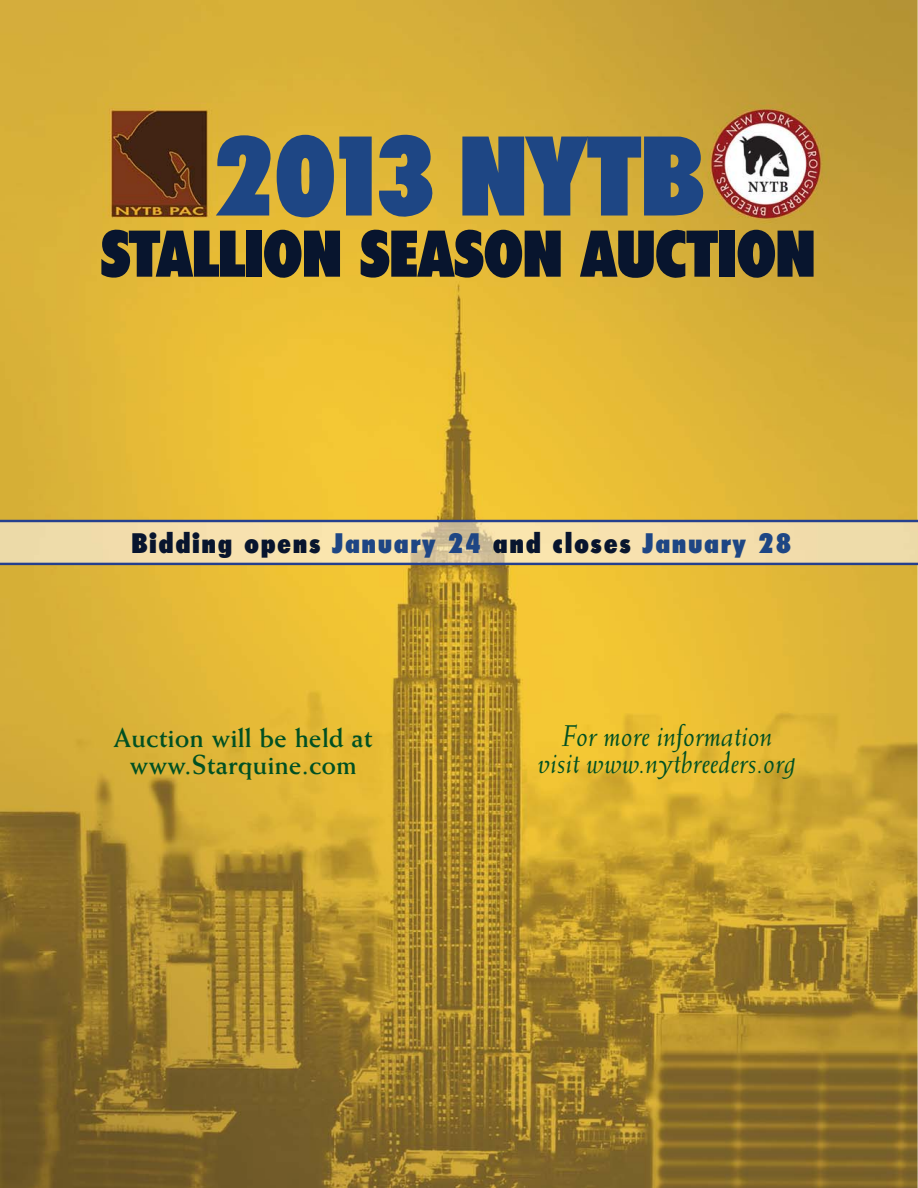
<style>
.page{position:relative;width:918px;height:1188px;background:#fff}
.page>*{position:absolute;margin:0;border:0;box-sizing:border-box;transform-origin:0 0}
.t1{font:109.65px "Tempest";color:#1e4684}
.t2{font:64.05px "Tempest";color:#08152e}
.t3{font:italic 30px/27.8px "Weiss";color:#005022;text-align:center}
.t4{font:700 27.6px/27.3px "Weiss";color:#005022;text-align:center}
.t5{font:27.45px "Tempest";letter-spacing:.08em;color:#08152e}
.s1{color:#1e4684}
</style>
<div class="page">
<img style="left:0;top:0;width:918px;height:1188px">
<svg style="left:0;top:520px;width:918px;height:45px;background:#ddcda7"></svg>
<h1 class="t1" style="left:212px;top:131px;width:493px">2013 NYTB</h1>
<h2 class="t2" style="left:101px;top:227px;width:716px">STALLION SEASON AUCTION</h2>
<p class="t5" style="left:132px;top:532px;width:661px">Bidding opens <span class="s1">January 24</span> and closes <span class="s1">January 28</span></p>
<p class="t4" style="left:113px;top:727px;width:261px">Auction will be held at www.Starquine.com</p>
<p class="t3" style="left:538px;top:724px;width:260px">For more information visit www.nytbreeders.org</p>
</div>
